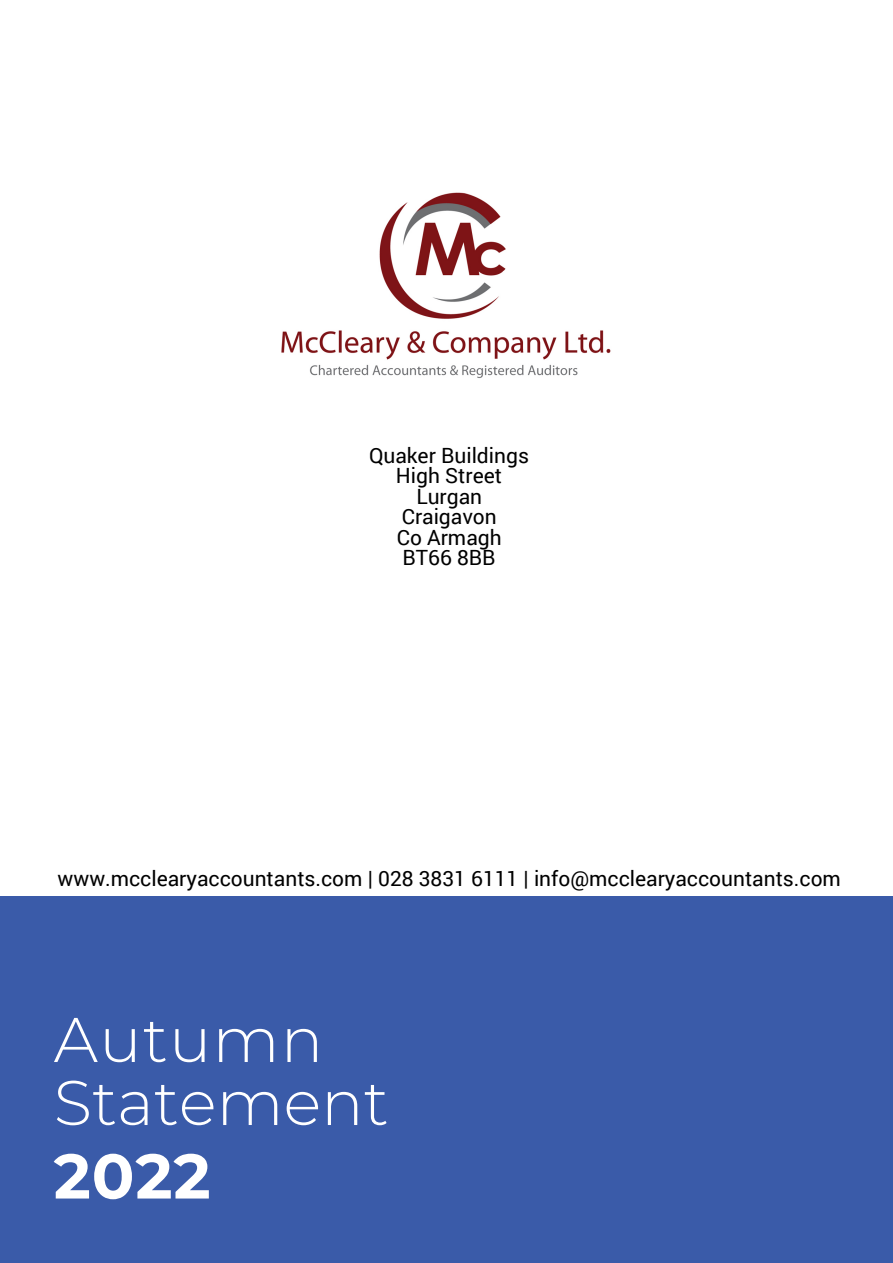
<style>
.page{position:relative;width:893px;height:1263px;background:#fff}
.page>*{position:absolute;margin:0;border:0;box-sizing:border-box;transform-origin:0 0}
.t1{font:300 63px/63px "Montserrat";color:#fff}
.t2{font:700 63px "Montserrat";color:#fff}
.t3{font:21px/20.4px "Roboto";color:#000;text-align:center}
</style>
<div class="page">
<div style="left:0;top:896px;width:893px;height:367px;background:#3a5ba9"></div>
<img style="left:281px;top:192px;width:330px;height:186px">
<p class="t3" style="left:369px;top:445px;width:161px">Quaker Buildings<br>High Street<br>Lurgan<br>Craigavon<br>Co Armagh<br>BT66 8BB</p>
<p class="t3" style="left:58px;top:868px;width:785px">www.mcclearyaccountants.com | 028 3831 6111 | info@mcclearyaccountants.com</p>
<h1 class="t1" style="left:54px;top:1006px;width:336px">Autumn<br>Statement</h1>
<h1 class="t2" style="left:54px;top:1131px;width:158px">2022</h1>
</div>
